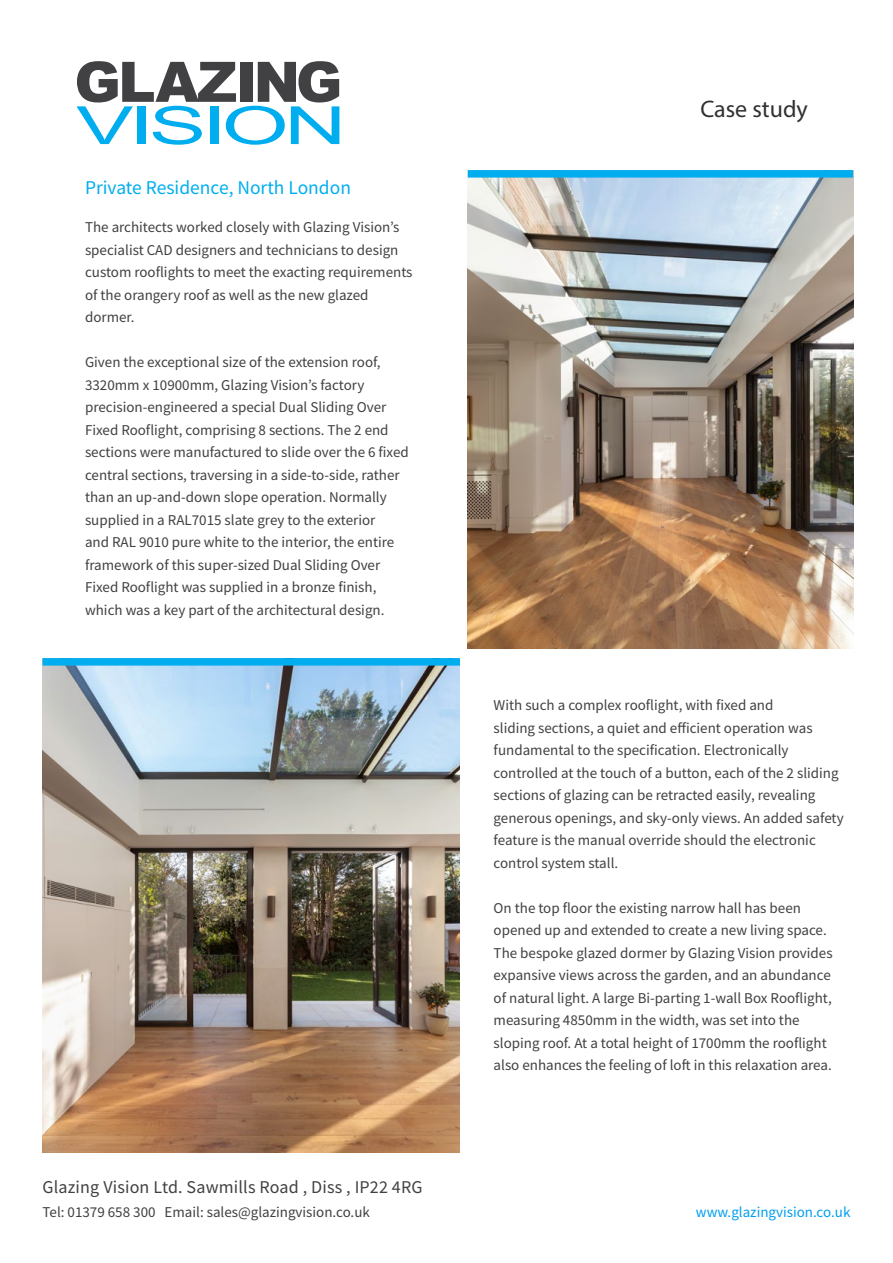
<style>
.page{position:relative;width:893px;height:1263px;background:#fff}
.page>*{position:absolute;margin:0;border:0;box-sizing:border-box;transform-origin:0 0}
.t1{font:24px "Myriad Pro";color:#323132}
.t2{font:19.5px "Source Sans Pro";color:#00aeef}
.t3{font:18px "Source Sans Pro";letter-spacing:.01em;color:#414042}
.t4{font:15px/22.5px "Source Sans Pro";color:#414042}
.t5{font:15px "Source Sans Pro";color:#009fee}
</style>
<div class="page">
<img style="left:468px;top:178px;width:385px;height:470px">
<img style="left:43px;top:666px;width:417px;height:486px">
<svg style="left:77px;top:61px;width:262px;height:84px"></svg>
<div style="left:468px;top:170px;width:385px;height:8px;background:#00aeef"></div>
<div style="left:43px;top:658px;width:417px;height:8px;background:#00aeef"></div>
<h2 class="t2" style="left:85px;top:175px;width:267px">Private Residence, North London</h2>
<p class="t4" style="left:85px;top:216px;width:329px">The architects worked closely with Glazing Vision’s specialist CAD designers and technicians to design custom rooflights to meet the exacting requirements of the orangery roof as well as the new glazed dormer.</p>
<p class="t4" style="left:85px;top:351px;width:325px">Given the exceptional size of the extension roof, 3320mm x 10900mm, Glazing Vision’s factory precision-engineered a special Dual Sliding Over Fixed Rooflight, comprising 8 sections. The 2 end sections were manufactured to slide over the 6 fixed central sections, traversing in a side-to-side, rather than an up-and-down slope operation. Normally supplied in a RAL7015 slate grey to the exterior<br>and RAL 9010 pure white to the interior, the entire framework of this super-sized Dual Sliding Over Fixed Rooflight was supplied in a bronze finish, which was a key part of the architectural design.</p>
<h1 class="t1" style="left:700px;top:94px;width:109px">Case study</h1>
<p class="t4" style="left:494px;top:694px;width:352px">With such a complex rooflight, with fixed and<br>sliding sections, a quiet and efficient operation was fundamental to the specification. Electronically controlled at the touch of a button, each of the 2 sliding sections of glazing can be retracted easily, revealing generous openings, and sky-only views. An added safety feature is the manual override should the electronic control system stall.</p>
<p class="t4" style="left:494px;top:896px;width:341px">On the top floor the existing narrow hall has been opened up and extended to create a new living space.<br>The bespoke glazed dormer by Glazing Vision provides expansive views across the garden, and an abundance of natural light. A large Bi-parting 1-wall Box Rooflight, measuring 4850mm in the width, was set into the sloping roof. At a total height of 1700mm the rooflight also enhances the feeling of loft in this relaxation area.</p>
<p class="t3" style="left:43px;top:1175px;width:382px">Glazing Vision Ltd. Sawmills Road , Diss , IP22 4RG</p>
<p class="t4" style="left:43px;top:1200px;width:329px">Tel: 01379 658 300 Email: sales@glazingvision.co.uk</p>
<p class="t5" style="left:696px;top:1202px;width:156px">www.glazingvision.co.uk</p>
</div>
